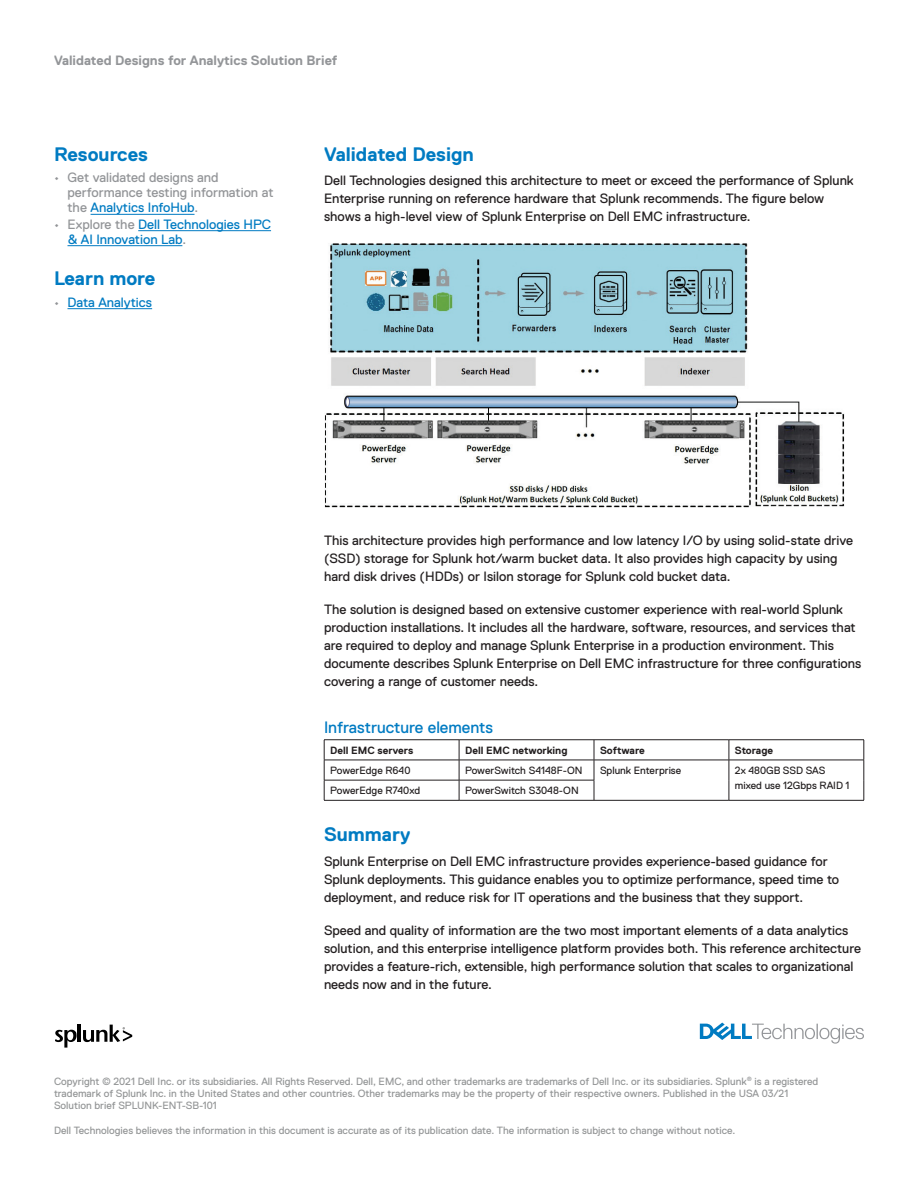
<style>
.page{position:relative;width:918px;height:1188px;background:#fff}
.page>*{position:absolute;margin:0;border:0;box-sizing:border-box;transform-origin:0 0}
.Body_Head_Level_1_De{font:700 19.5px "Dell Replica";color:#007bc2}
.Sidebar_Head_Dell_Re{font:700 19.5px "Dell Replica";color:#007bc2}
.Body_Head_Level_2_De{font:16.5px "Dell Replica";color:#007bc2}
.Body_Copy_Dell_Repli{font:13.5px/18px "Dell Replica";color:#231f20}
.Body_Last_Before_Hea{font:13.5px/18px "Dell Replica";color:#231f20}
.t1{font:13.5px/15px "Dell Replica";color:#939598}
.t2{font:13.5px/15px "Dell Replica";color:#007bc2}
.t3{font:700 13.5px "Dell Replica";color:#939598}
.Footer_and_Copyright{font:10.5px/12px "Dell Replica";color:#949697}
.Table_Body_Copy_Dell{font:10.5px/15px "Dell Replica";color:#231f20}
.Table_Head_3_Dell_Re{font:700 10.5px "Dell Replica";color:#231f20}
.s1{color:#007bc2}
.s2{color:#939598}
</style>
<div class="page">
<img style="left:324px;top:243px;width:521px;height:265px">
<hr style="left:324px;top:760px;width:135px;height:1px;background:#231f20">
<hr style="left:459px;top:760px;width:135px;height:1px;background:#231f20">
<hr style="left:594px;top:760px;width:135px;height:1px;background:#231f20">
<hr style="left:729px;top:760px;width:135px;height:1px;background:#231f20">
<hr style="left:324px;top:780px;width:135px;height:1px;background:#231f20">
<svg style="left:324px;top:740px;width:1px;height:60px"></svg>
<hr style="left:459px;top:780px;width:135px;height:1px;background:#231f20">
<svg style="left:459px;top:740px;width:1px;height:60px"></svg>
<svg style="left:594px;top:740px;width:1px;height:60px"></svg>
<svg style="left:729px;top:740px;width:1px;height:60px"></svg>
<svg style="left:864px;top:740px;width:1px;height:60px"></svg>
<hr style="left:324px;top:800px;width:135px;height:1px;background:#231f20">
<hr style="left:459px;top:800px;width:135px;height:1px;background:#231f20">
<hr style="left:594px;top:800px;width:135px;height:1px;background:#231f20">
<hr style="left:729px;top:800px;width:135px;height:1px;background:#231f20">
<hr style="left:324px;top:739px;width:135px;height:1px;background:#231f20">
<hr style="left:459px;top:739px;width:135px;height:1px;background:#231f20">
<hr style="left:594px;top:739px;width:135px;height:1px;background:#231f20">
<hr style="left:729px;top:739px;width:135px;height:1px;background:#231f20">
<hr style="left:91px;top:214px;width:104px;height:1px;background:#007bc2">
<hr style="left:138px;top:230px;width:133px;height:1px;background:#007bc2">
<hr style="left:68px;top:245px;width:114px;height:1px;background:#007bc2">
<hr style="left:68px;top:308px;width:84px;height:1px;background:#007bc2">
<svg style="left:700px;top:1023px;width:164px;height:21px"></svg>
<svg style="left:56px;top:1030px;width:21px;height:18px"></svg>
<hr style="left:78px;top:1025px;width:3px;height:17px;background:#000">
<svg style="left:83px;top:1025px;width:49px;height:17px"></svg>
<p class="t3" style="left:54px;top:52px;width:285px">Validated Designs for Analytics Solution Brief</p>
<p class="Sidebar_Head_Dell_Re" style="left:54px;top:143px;width:95px">Resources</p>
<p class="t1" style="left:68px;top:170px;width:208px;text-indent:-14px">• Get validated designs and performance testing information at the <span class="s1">Analytics InfoHub</span>.</p>
<p class="t2" style="left:68px;top:217px;width:205px;text-indent:-14px"><span class="s2">• Explore the</span> Dell Technologies HPC &amp; AI Innovation Lab<span class="s2">.</span></p>
<p class="Sidebar_Head_Dell_Re" style="left:54px;top:267px;width:103px">Learn more</p>
<p class="t2" style="left:54px;top:295px;width:100px"><span class="s2">•</span> Data Analytics</p>
<p class="Body_Head_Level_1_De" style="left:324px;top:143px;width:151px">Validated Design</p>
<p class="Body_Copy_Dell_Repli" style="left:324px;top:172px;width:531px">Dell Technologies designed this architecture to meet or exceed the performance of Splunk<br>Enterprise running on reference hardware that Splunk recommends. The figure below shows a high-level view of Splunk Enterprise on Dell EMC infrastructure.</p>
<p class="Body_Copy_Dell_Repli" style="left:324px;top:532px;width:531px">This architecture provides high performance and low latency I/O by using solid-state drive (SSD) storage for Splunk hot/warm bucket data. It also provides high capacity by using hard disk drives (HDDs) or Isilon storage for Splunk cold bucket data.</p>
<p class="Body_Last_Before_Hea" style="left:324px;top:601px;width:539px">The solution is designed based on extensive customer experience with real-world Splunk production installations. It includes all the hardware, software, resources, and services that are required to deploy and manage Splunk Enterprise in a production environment. This documente describes Splunk Enterprise on Dell EMC infrastructure for three configurations covering a range of customer needs.</p>
<p class="Body_Head_Level_2_De" style="left:324px;top:718px;width:170px">Infrastructure elements</p>
<p class="Table_Head_3_Dell_Re" style="left:330px;top:744px;width:85px">Dell EMC servers</p>
<p class="Table_Head_3_Dell_Re" style="left:465px;top:744px;width:104px">Dell EMC networking</p>
<p class="Table_Head_3_Dell_Re" style="left:600px;top:744px;width:46px">Software</p>
<p class="Table_Head_3_Dell_Re" style="left:735px;top:744px;width:40px">Storage</p>
<p class="Table_Body_Copy_Dell" style="left:330px;top:763px;width:82px">PowerEdge R640</p>
<p class="Table_Body_Copy_Dell" style="left:465px;top:763px;width:119px">PowerSwitch S4148F-ON</p>
<p class="Table_Body_Copy_Dell" style="left:600px;top:763px;width:83px">Splunk Enterprise</p>
<p class="Table_Body_Copy_Dell" style="left:735px;top:763px;width:116px">2x 480GB SSD SAS mixed use 12Gbps RAID 1</p>
<p class="Table_Body_Copy_Dell" style="left:330px;top:783px;width:91px">PowerEdge R740xd</p>
<p class="Table_Body_Copy_Dell" style="left:465px;top:783px;width:115px">PowerSwitch S3048-ON</p>
<p class="Body_Head_Level_1_De" style="left:324px;top:823px;width:88px">Summary</p>
<p class="Body_Copy_Dell_Repli" style="left:324px;top:852px;width:517px">Splunk Enterprise on Dell EMC infrastructure provides experience-based guidance for<br>Splunk deployments. This guidance enables you to optimize performance, speed time to deployment, and reduce risk for IT operations and the business that they support.</p>
<p class="Body_Copy_Dell_Repli" style="left:324px;top:921px;width:539px">Speed and quality of information are the two most important elements of a data analytics solution, and this enterprise intelligence platform provides both. This reference architecture provides a feature-rich, extensible, high performance solution that scales to organizational needs now and in the future.</p>
<p class="Footer_and_Copyright" style="left:54px;top:1075px;width:766px">Copyright © 2021 Dell Inc. or its subsidiaries. All Rights Reserved. Dell, EMC, and other trademarks are trademarks of Dell Inc. or its subsidiaries. Splunk<sup>®</sup> is a registered trademark of Splunk Inc. in the United States and other countries. Other trademarks may be the property of their respective owners. Published in the USA 03/21<br>Solution brief SPLUNK-ENT-SB-101</p>
<p class="Footer_and_Copyright" style="left:54px;top:1124px;width:683px">Dell Technologies believes the information in this document is accurate as of its publication date. The information is subject to change without notice.</p>
</div>
